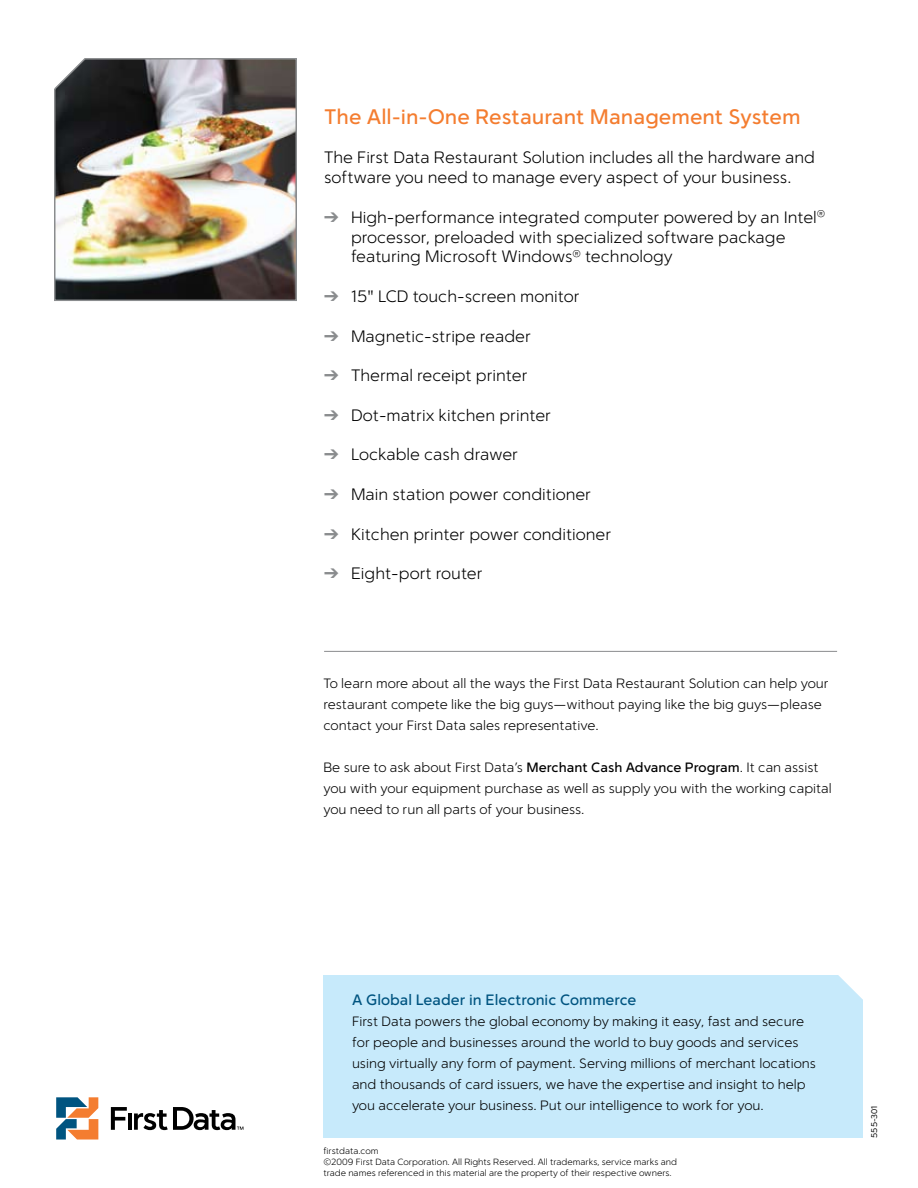
<style>
.page{position:relative;width:918px;height:1188px;background:#fff}
.page>*{position:absolute;margin:0;border:0;box-sizing:border-box;transform-origin:0 0}
.t1{font:500 21px "Simple Sans";color:#f47d30}
.t2{font:300 16.5px/19.8px "Simple Sans";color:#000}
.t3{font:500 15px "Simple Sans";color:#005480}
.t4{font:300 13.5px/21px "Simple Sans";color:#000}
.t5{font:300 9px/10.8px "Simple Sans";color:#000}
.t6{font:8.25px "Simple Sans";color:#000}
.s1{color:#8a8c8e}
.s2{font-weight:500}
</style>
<div class="page">
<img style="left:54px;top:58px;width:243px;height:243px">
<div style="left:323px;top:975px;width:540px;height:163px;background:#c7eafb"></div>
<hr style="left:324px;top:651px;width:513px;height:1px;background:#8a8c8e">
<svg style="left:838px;top:975px;width:25px;height:25px"></svg>
<svg style="left:56px;top:1097px;width:42px;height:43px"></svg>
<hr style="left:128px;top:1113px;width:4px;height:17px;background:#000">
<svg style="left:111px;top:1107px;width:16px;height:23px"></svg>
<svg style="left:134px;top:1107px;width:109px;height:23px"></svg>
<h1 class="t1" style="left:324px;top:104px;width:478px">The All-in-One Restaurant Management System</h1>
<p class="t2" style="left:324px;top:147px;width:492px">The First Data Restaurant Solution includes all the hardware and software you need to manage every aspect of your business.</p>
<p class="t2" style="left:351px;top:207px;width:476px;text-indent:-27px"><span class="s1">➔</span> High-performance integrated computer powered by an Intel<sup>® </sup>processor, preloaded with specialized software package featuring Microsoft Windows<sup>®</sup> technology</p>
<p class="t2" style="left:324px;top:286px;width:257px"><span class="s1">➔</span> 15" LCD touch-screen monitor</p>
<p class="t2" style="left:324px;top:326px;width:208px"><span class="s1">➔</span> Magnetic-stripe reader</p>
<p class="t2" style="left:324px;top:365px;width:205px"><span class="s1">➔</span> Thermal receipt printer</p>
<p class="t2" style="left:324px;top:405px;width:229px"><span class="s1">➔</span> Dot-matrix kitchen printer</p>
<p class="t2" style="left:324px;top:444px;width:196px"><span class="s1">➔</span> Lockable cash drawer</p>
<p class="t2" style="left:324px;top:484px;width:269px"><span class="s1">➔</span> Main station power conditioner</p>
<p class="t2" style="left:324px;top:524px;width:289px"><span class="s1">➔</span> Kitchen printer power conditioner</p>
<p class="t2" style="left:324px;top:563px;width:160px"><span class="s1">➔</span> Eight-port router</p>
<p class="t4" style="left:323px;top:673px;width:507px">To learn more about all the ways the First Data Restaurant Solution can help your restaurant compete like the big guys—without paying like the big guys—please contact your First Data sales representative.</p>
<p class="t4" style="left:323px;top:757px;width:510px">Be sure to ask about First Data’s <span class="s2">Merchant Cash Advance Program</span>. It can assist you with your equipment purchase as well as supply you with the working capital you need to run all parts of your business.</p>
<p class="t3" style="left:352px;top:991px;width:286px">A Global Leader in Electronic Commerce</p>
<p class="t4" style="left:352px;top:1011px;width:465px">First Data powers the global economy by making it easy, fast and secure for people and businesses around the world to buy goods and services using virtually any form of payment. Serving millions of merchant locations and thousands of card issuers, we have the expertise and insight to help you accelerate your business. Put our intelligence to work for you.</p>
<p class="t5" style="left:323px;top:1146px;width:355px">firstdata.com<br>©2009 First Data Corporation. All Rights Reserved. All trademarks, service marks and trade names referenced in this material are the property of their respective owners.</p>
<p class="t6" style="left:869px;top:1138px;width:34px;rotate:-90deg">555-301</p>
</div>
